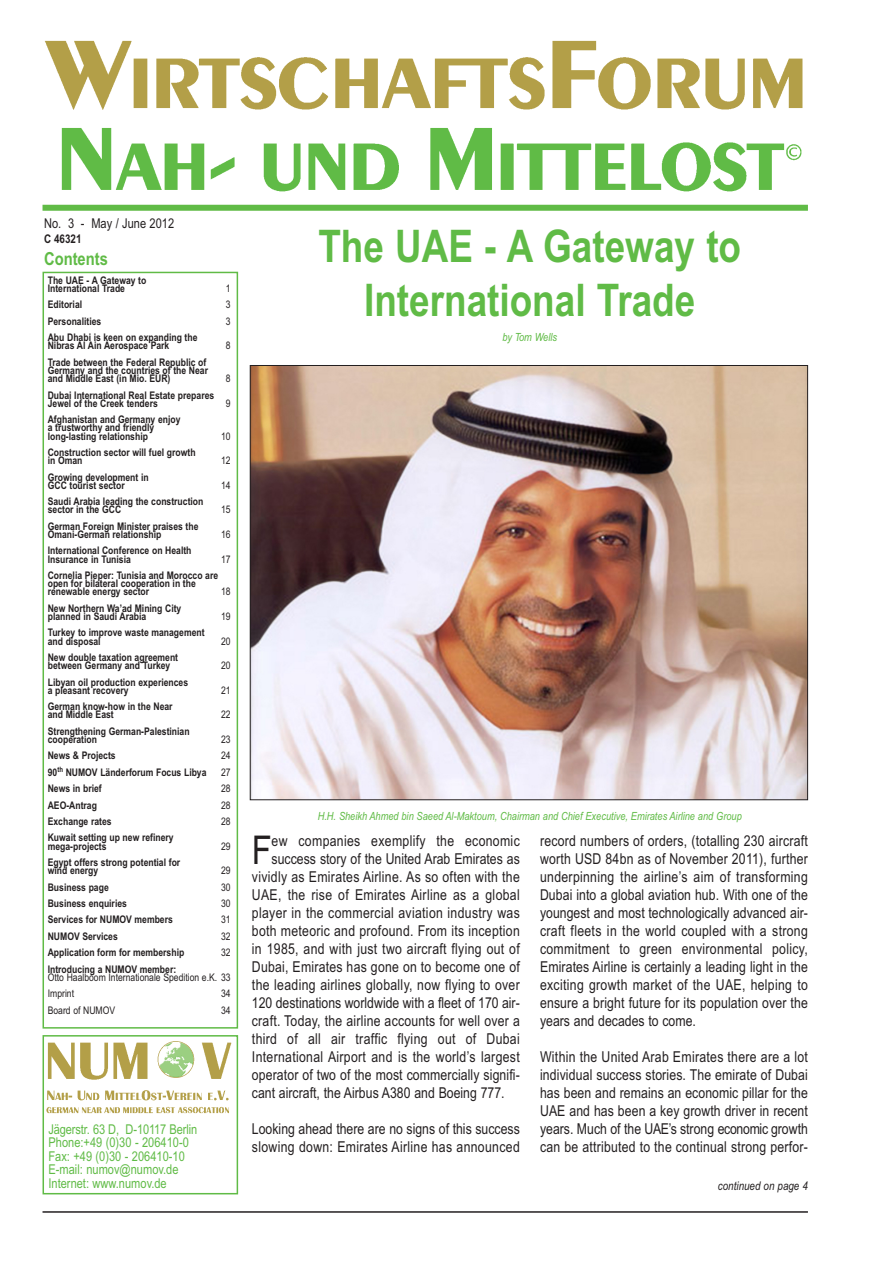
<style>
.page{position:relative;width:893px;height:1263px;background:#fff}
.page>*{position:absolute;margin:0;border:0;box-sizing:border-box;transform-origin:0 0}
.t1{font:700 45px/54px "Arial Narrow";color:#60bb46;text-align:center}
.t2{font:39.6px "Arial Narrow";color:#231f20}
.t3{font:700 18px "Arial Narrow";color:#60bb46}
.t4{font:15px/18px "Arial Narrow";letter-spacing:.02em;color:#231f20;text-align:justify}
.t5{font:15px "Arial Narrow";color:#231f20}
.t6{font:13.5px/13.5px "Arial Narrow";color:#60bb46}
.t7{font:13.5px "Arial Narrow";color:#231f20}
.t8{font:italic 12px "Arial Narrow";color:#231f20}
.t9{font:700 12px "Arial Narrow";color:#231f20}
.t10{font:italic 11.25px "Arial Narrow";color:#60bb46}
.t11{font:700 10.5px/8.2px "Arial Narrow";color:#231f20}
.t12{font:10.5px/16.4px "Arial Narrow";color:#231f20}
</style>
<div class="page">
<div style="left:43px;top:205px;width:765px;height:6px;background:#60bb46"></div>
<hr style="left:43px;top:1211px;width:765px;height:2px;background:#231f20">
<div style="left:43px;top:272px;width:195px;height:756px;border:2px solid #60bb46"></div>
<img style="left:252px;top:367px;width:554px;height:431px">
<img style="left:44px;top:40px;width:759px;height:70px">
<img style="left:61px;top:128px;width:741px;height:64px">
<div style="left:43px;top:1035px;width:195px;height:159px;border:2px solid #60bb46"></div>
<img style="left:46px;top:1041px;width:186px;height:73px">
<p class="t7" style="left:44px;top:216px;width:132px">No. 3 - May / June 2012</p>
<p class="t9" style="left:44px;top:232px;width:39px">C 46321</p>
<h1 class="t1" style="left:318px;top:219px;width:424px">The UAE - A Gateway to<br>International Trade</h1>
<p class="t10" style="left:502px;top:331px;width:56px">by Tom Wells</p>
<p class="t3" style="left:44px;top:248px;width:65px">Contents</p>
<p class="t11" style="left:48px;top:276px;width:100px">The UAE - A Gateway to<br>International Trade</p>
<p class="t12" style="left:226px;top:280px;width:6px">1</p>
<p class="t11" style="left:48px;top:301px;width:36px">Editorial</p>
<p class="t12" style="left:226px;top:297px;width:6px">3</p>
<p class="t11" style="left:48px;top:317px;width:55px">Personalities</p>
<p class="t12" style="left:226px;top:313px;width:6px">3</p>
<p class="t11" style="left:48px;top:333px;width:151px">Abu Dhabi is keen on expanding the<br>Nibras Al Ain Aerospace Park</p>
<p class="t12" style="left:226px;top:338px;width:6px">8</p>
<p class="t11" style="left:48px;top:358px;width:162px">Trade between the Federal Republic of<br>Germany and the countries of the Near and Middle East (in Mio. EUR)</p>
<p class="t12" style="left:226px;top:370px;width:6px">8</p>
<p class="t11" style="left:48px;top:391px;width:168px">Dubai International Real Estate prepares<br>Jewel of the Creek tenders</p>
<p class="t12" style="left:226px;top:395px;width:6px">9</p>
<p class="t11" style="left:48px;top:415px;width:134px">Afghanistan and Germany enjoy a trustworthy and friendly long-lasting relationship</p>
<p class="t12" style="left:221px;top:428px;width:11px">10</p>
<p class="t11" style="left:48px;top:448px;width:149px">Construction sector will fuel growth in Oman</p>
<p class="t12" style="left:221px;top:452px;width:11px">12</p>
<p class="t11" style="left:48px;top:473px;width:102px">Growing development in<br>GCC tourist sector</p>
<p class="t12" style="left:221px;top:477px;width:11px">14</p>
<p class="t11" style="left:48px;top:497px;width:157px">Saudi Arabia leading the construction sector in the GCC</p>
<p class="t12" style="left:221px;top:502px;width:11px">15</p>
<p class="t11" style="left:48px;top:522px;width:152px">German Foreign Minister praises the<br>Omani-German relationship</p>
<p class="t12" style="left:221px;top:526px;width:11px">16</p>
<p class="t11" style="left:48px;top:547px;width:145px">International Conference on Health<br>Insurance in Tunisia</p>
<p class="t12" style="left:221px;top:551px;width:11px">17</p>
<p class="t11" style="left:48px;top:571px;width:172px">Cornelia Pieper: Tunisia and Morocco are open for bilateral cooperation in the renewable energy sector</p>
<p class="t12" style="left:221px;top:584px;width:11px">18</p>
<p class="t11" style="left:48px;top:604px;width:135px">New Northern Wa’ad Mining City planned in Saudi Arabia</p>
<p class="t12" style="left:221px;top:608px;width:11px">19</p>
<p class="t11" style="left:48px;top:629px;width:158px">Turkey to improve waste management and disposal</p>
<p class="t12" style="left:221px;top:633px;width:11px">20</p>
<p class="t11" style="left:48px;top:653px;width:132px">New double taxation agreement between Germany and Turkey</p>
<p class="t12" style="left:221px;top:657px;width:11px">20</p>
<p class="t11" style="left:48px;top:678px;width:142px">Libyan oil production experiences a pleasant recovery</p>
<p class="t12" style="left:221px;top:682px;width:11px">21</p>
<p class="t11" style="left:48px;top:702px;width:126px">German know-how in the Near and Middle East</p>
<p class="t12" style="left:221px;top:707px;width:11px">22</p>
<p class="t11" style="left:48px;top:727px;width:143px">Strengthening German-Palestinian cooperation</p>
<p class="t12" style="left:221px;top:731px;width:11px">23</p>
<p class="t11" style="left:48px;top:752px;width:69px">News &amp; Projects</p>
<p class="t12" style="left:221px;top:748px;width:11px">24</p>
<p class="t11" style="left:48px;top:768px;width:160px">90<sup>th</sup> NUMOV Länderforum Focus Libya</p>
<p class="t12" style="left:221px;top:764px;width:11px">27</p>
<p class="t11" style="left:48px;top:784px;width:56px">News in brief</p>
<p class="t12" style="left:221px;top:780px;width:11px">28</p>
<p class="t11" style="left:48px;top:801px;width:51px">AEO-Antrag</p>
<p class="t12" style="left:221px;top:797px;width:11px">28</p>
<p class="t11" style="left:48px;top:817px;width:65px">Exchange rates</p>
<p class="t12" style="left:221px;top:813px;width:11px">28</p>
<p class="t11" style="left:48px;top:834px;width:127px">Kuwait setting up new refinery mega-projects</p>
<p class="t12" style="left:221px;top:838px;width:11px">29</p>
<p class="t11" style="left:48px;top:858px;width:134px">Egypt offers strong potential for wind energy</p>
<p class="t12" style="left:221px;top:862px;width:11px">29</p>
<p class="t11" style="left:48px;top:883px;width:63px">Business page</p>
<p class="t12" style="left:221px;top:879px;width:11px">30</p>
<p class="t11" style="left:48px;top:899px;width:81px">Business enquiries</p>
<p class="t12" style="left:221px;top:895px;width:11px">30</p>
<p class="t11" style="left:48px;top:916px;width:127px">Services for NUMOV members</p>
<p class="t12" style="left:221px;top:912px;width:11px">31</p>
<p class="t11" style="left:48px;top:932px;width:72px">NUMOV Services</p>
<p class="t12" style="left:221px;top:928px;width:11px">32</p>
<p class="t11" style="left:48px;top:948px;width:138px">Application form for membership</p>
<p class="t12" style="left:221px;top:944px;width:11px">32</p>
<p class="t11" style="left:48px;top:965px;width:130px">Introducing a NUMOV member:</p>
<p class="t12" style="left:48px;top:969px;width:184px">Otto Haalboom Internationale Spedition e.K. 33<br>Imprint</p>
<p class="t12" style="left:221px;top:985px;width:11px">34</p>
<p class="t12" style="left:48px;top:1002px;width:69px">Board of NUMOV</p>
<p class="t12" style="left:221px;top:1002px;width:11px">34</p>
<p class="t6" style="left:49px;top:1122px;width:150px">Jägerstr. 63 D, D-10117 Berlin<br>Phone:+49 (0)30 - 206410-0<br>Fax: +49 (0)30 - 206410-10<br>E-mail: numov@numov.de<br>Internet: www.numov.de</p>
<p class="t10" style="left:318px;top:809px;width:426px">H.H. Sheikh Ahmed bin Saeed Al-Maktoum, Chairman and Chief Executive, Emirates Airline and Group</p>
<h2 class="t2" style="left:252px;top:827px;width:21px">F</h2>
<p class="t4" style="left:272px;top:832px;width:250px">ew companies exemplify the economic</p>
<p class="t5" style="left:272px;top:850px;width:250px">success story of the United Arab Emirates as</p>
<p class="t4" style="left:252px;top:868px;width:269px">vividly as Emirates Airline. As so often with the</p>
<p class="t4" style="left:252px;top:886px;width:269px">UAE, the rise of Emirates Airline as a global</p>
<p class="t4" style="left:252px;top:904px;width:269px">player in the commercial aviation industry was</p>
<p class="t4" style="left:252px;top:922px;width:269px">both meteoric and profound. From its inception</p>
<p class="t4" style="left:252px;top:940px;width:269px">in 1985, and with just two aircraft flying out of</p>
<p class="t4" style="left:252px;top:958px;width:269px">Dubai, Emirates has gone on to become one of</p>
<p class="t4" style="left:252px;top:976px;width:269px">the leading airlines globally, now flying to over</p>
<p class="t5" style="left:252px;top:994px;width:269px">120 destinations worldwide with a fleet of 170 air-</p>
<p class="t4" style="left:252px;top:1012px;width:269px">craft. Today, the airline accounts for well over a</p>
<p class="t4" style="left:252px;top:1030px;width:269px">third of all air traffic flying out of Dubai</p>
<p class="t4" style="left:252px;top:1048px;width:269px">International Airport and is the world’s largest</p>
<p class="t4" style="left:252px;top:1066px;width:269px">operator of two of the most commercially signifi-</p>
<p class="t5" style="left:252px;top:1084px;width:254px">cant aircraft, the Airbus A380 and Boeing 777.</p>
<p class="t4" style="left:252px;top:1120px;width:269px">Looking ahead there are no signs of this success slowing down: Emirates Airline has announced</p>
<p class="t4" style="left:540px;top:832px;width:269px">record numbers of orders, (totalling 230 aircraft worth USD 84bn as of November 2011), further underpinning the airline’s aim of transforming Dubai into a global aviation hub. With one of the youngest and most technologically advanced air&shy;craft fleets in the world coupled with a strong commitment to green environmental policy, Emirates Airline is certainly a leading light in the exciting growth market of the UAE, helping to ensure a bright future for its population over the years and decades to come.</p>
<p class="t4" style="left:540px;top:1048px;width:269px">Within the United Arab Emirates there are a lot individual success stories. The emirate of Dubai has been and remains an economic pillar for the UAE and has been a key growth driver in recent years. Much of the UAE’s strong economic growth can be attributed to the continual strong perfor-</p>
<p class="t8" style="left:718px;top:1179px;width:92px">continued on page 4</p>
</div>
